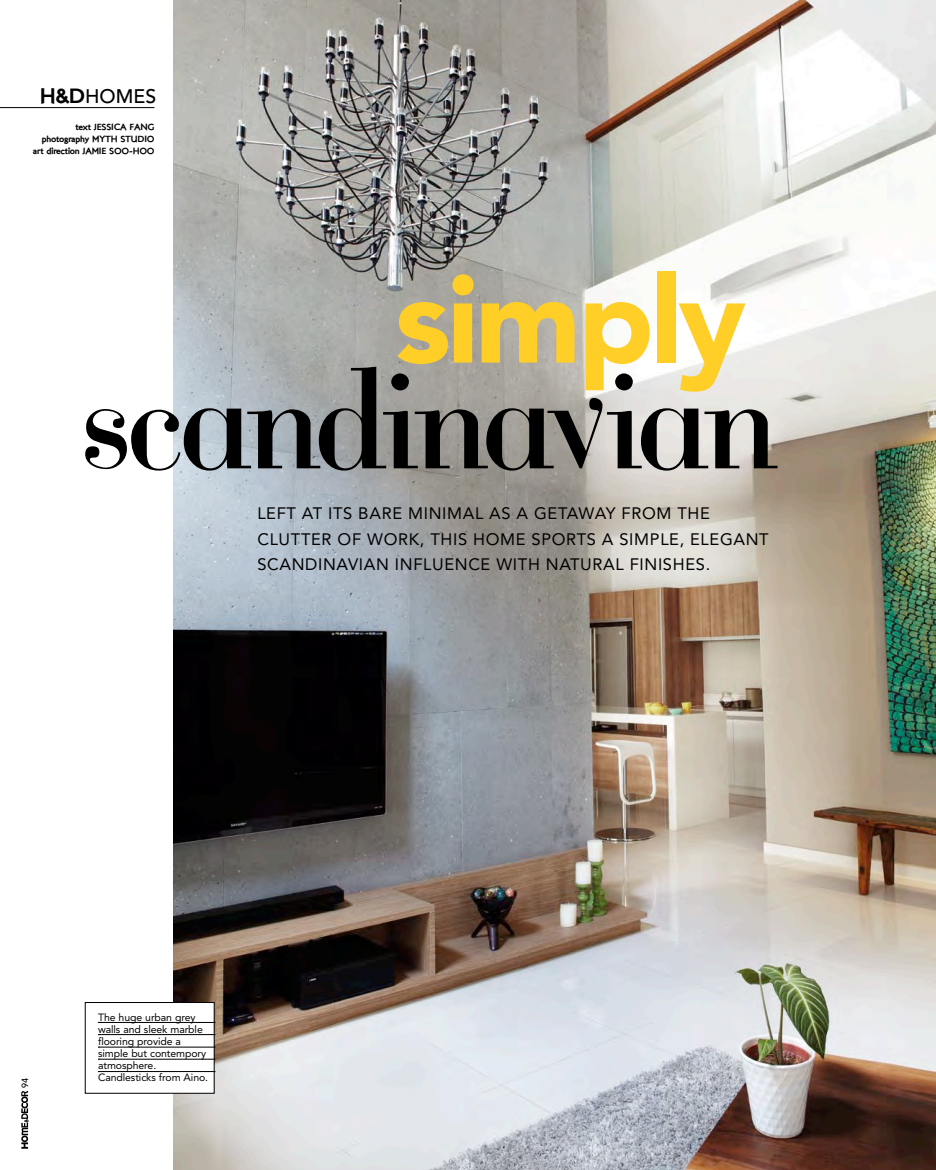
<style>
.page{position:relative;width:936px;height:1170px;background:#fff}
.page>*{position:absolute;margin:0;border:0;box-sizing:border-box;transform-origin:0 0}
.t1{font:151.5px "Cantabile";letter-spacing:-.04em;color:#000}
.t2{font:900 121.5px "Avenir";letter-spacing:-.03em;color:#ffcf27}
.t3{font:500 19.5px "Avenir";color:#000}
.t4{font:16.5px/25.5px "Avenir";letter-spacing:.04em;color:#000}
.t5{font:10.5px/12px "Avenir";letter-spacing:-.01em;color:#000}
.t6{font:9px/12px "London Two";letter-spacing:-.025em;color:#000;text-align:right}
.t7{font:500 9px "Avenir";color:#000}
.s1{font-family:"London Two";font-weight:400;font-size:21px}
</style>
<div class="page">
<img style="left:174px;top:0;width:761px;height:1169px">
<hr style="left:0;top:107px;width:154px;height:1px;background:#000">
<div style="left:85px;top:1002px;width:129px;height:91px;background:#fff"></div>
<div style="left:85px;top:1002px;width:129px;height:91px;border:1px solid #000"></div>
<svg style="left:98px;top:1046px;width:117px;height:1px"></svg>
<svg style="left:98px;top:1058px;width:117px;height:1px"></svg>
<svg style="left:98px;top:1071px;width:117px;height:1px"></svg>
<svg style="left:98px;top:1034px;width:117px;height:1px"></svg>
<svg style="left:98px;top:1022px;width:117px;height:1px"></svg>
<svg style="left:21px;top:1090px;width:7px;height:58px"></svg>
<p class="t3" style="left:40px;top:85px;width:118px"><span class="s1">H&amp;D</span>HOMES</p>
<p class="t6" style="left:33px;top:121px;width:123px">TEXT JESSICA FANG<br>PHOTOGRAPHY MYTH STUDIO<br>ART DIRECTION JAMIE SOO-HOO</p>
<h2 class="t2" style="left:394px;top:247px;width:353px">simply</h2>
<h1 class="t1" style="left:81px;top:332px;width:699px">scandinavian</h1>
<p class="t4" style="left:257px;top:500px;width:513px">LEFT AT ITS BARE MINIMAL AS A GETAWAY FROM THE<br>CLUTTER OF WORK, THIS HOME SPORTS A SIMPLE, ELEGANT<br>SCANDINAVIAN INFLUENCE WITH NATURAL FINISHES.</p>
<p class="t7" style="left:20px;top:1087px;width:12px;rotate:-90deg">94</p>
<p class="t5" style="left:98px;top:1011px;width:111px">THE HUGE URBAN GREY<br>WALLS AND SLEEK MARBLE<br>FLOORING PROVIDE A<br>SIMPLE BUT CONTEMPORY<br>ATMOSPHERE.<br>CANDLESTICKS FROM AINO.</p>
</div>
